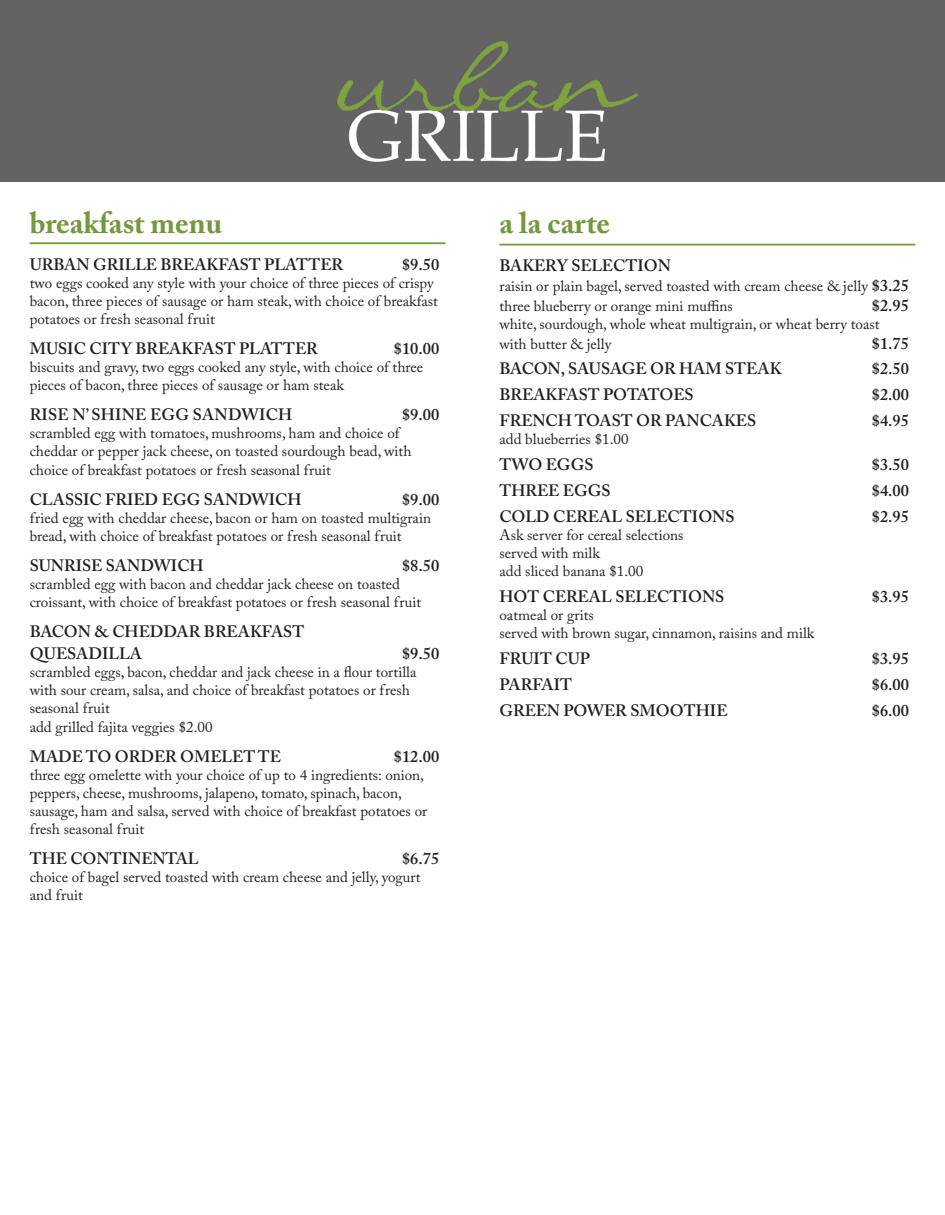
<style>
.page{position:relative;width:945px;height:1215px;background:#fff}
.page>*{position:absolute;margin:0;border:0;box-sizing:border-box;transform-origin:0 0}
.t1{font:700 30px "Adobe Caslon Pro";color:#73983d}
.t2{font:600 16.35px/22.5px "Adobe Caslon Pro";color:#231f20}
.t3{font:15px/18px "Adobe Caslon Pro";color:#231f20}
.s1{font-weight:600;font-size:16.35px}
</style>
<div class="page">
<div style="left:0;top:0;width:945px;height:182px;background:#626363"></div>
<img style="left:337px;top:41px;width:301px;height:121px">
<hr style="left:30px;top:242px;width:416px;height:2px;background:#73983d">
<hr style="left:500px;top:244px;width:415px;height:1px;background:#73983d">
<h1 class="t1" style="left:30px;top:205px;width:194px">breakfast menu</h1>
<p class="t2" style="left:30px;top:253px;width:315px">URBAN GRILLE BREAKFAST PLATTER</p>
<p class="t2" style="left:402px;top:253px;width:39px">$9.50</p>
<p class="t3" style="left:30px;top:274px;width:410px">two eggs cooked any style with your choice of three pieces of crispy bacon, three pieces of sausage or ham steak, with choice of breakfast potatoes or fresh seasonal fruit</p>
<p class="t2" style="left:30px;top:337px;width:290px">MUSIC CITY BREAKFAST PLATTER</p>
<p class="t2" style="left:394px;top:337px;width:47px">$10.00</p>
<p class="t3" style="left:30px;top:358px;width:395px">biscuits and gravy, two eggs cooked any style, with choice of three pieces of bacon, three pieces of sausage or ham steak</p>
<p class="t2" style="left:30px;top:404px;width:264px">RISE N’ SHINE EGG SANDWICH</p>
<p class="t2" style="left:402px;top:404px;width:39px">$9.00</p>
<p class="t3" style="left:30px;top:424px;width:383px">scrambled egg with tomatoes, mushrooms, ham and choice of cheddar or pepper jack cheese, on toasted sourdough bead, with choice of breakfast potatoes or fresh seasonal fruit</p>
<p class="t2" style="left:30px;top:488px;width:273px">CLASSIC FRIED EGG SANDWICH</p>
<p class="t2" style="left:402px;top:488px;width:39px">$9.00</p>
<p class="t3" style="left:30px;top:508px;width:403px">fried egg with cheddar cheese, bacon or ham on toasted multigrain bread, with choice of breakfast potatoes or fresh seasonal fruit</p>
<p class="t2" style="left:30px;top:554px;width:176px">SUNRISE SANDWICH</p>
<p class="t2" style="left:402px;top:554px;width:39px">$8.50</p>
<p class="t3" style="left:30px;top:575px;width:393px">scrambled egg with bacon and cheddar jack cheese on toasted croissant, with choice of breakfast potatoes or fresh seasonal fruit</p>
<p class="t2" style="left:30px;top:620px;width:276px">BACON &amp; CHEDDAR BREAKFAST<br>QUESADILLA</p>
<p class="t2" style="left:402px;top:642px;width:39px">$9.50</p>
<p class="t3" style="left:30px;top:663px;width:388px">scrambled eggs, bacon, cheddar and jack cheese in a flour tortilla with sour cream, salsa, and choice of breakfast potatoes or fresh seasonal fruit<br>add grilled fajita veggies $2.00</p>
<p class="t2" style="left:30px;top:745px;width:253px">MADE TO ORDER OMELET TE</p>
<p class="t2" style="left:394px;top:745px;width:47px">$12.00</p>
<p class="t3" style="left:30px;top:765px;width:399px">three egg omelette with your choice of up to 4 ingredients: onion, peppers, cheese, mushrooms, jalapeno, tomato, spinach, bacon, sausage, ham and salsa, served with choice of breakfast potatoes or fresh seasonal fruit</p>
<p class="t2" style="left:30px;top:847px;width:171px">THE CONTINENTAL</p>
<p class="t2" style="left:402px;top:847px;width:39px">$6.75</p>
<p class="t3" style="left:30px;top:868px;width:392px">choice of bagel served toasted with cream cheese and jelly, yogurt and fruit</p>
<h1 class="t1" style="left:500px;top:205px;width:112px">a la carte</h1>
<p class="t2" style="left:500px;top:255px;width:173px">BAKERY SELECTION</p>
<p class="t3" style="left:500px;top:276px;width:411px;line-height:19.6px">raisin or plain bagel, served toasted with cream cheese &amp; jelly <span class="s1">$3.25 </span>three blueberry or orange mini muffins</p>
<p class="t2" style="left:872px;top:294px;width:39px">$2.95</p>
<p class="t3" style="left:500px;top:314px;width:382px;line-height:19.6px">white, sourdough, whole wheat multigrain, or wheat berry toast with butter &amp; jelly</p>
<p class="t2" style="left:872px;top:332px;width:39px">$1.75</p>
<p class="t2" style="left:500px;top:358px;width:284px">BACON, SAUSAGE OR HAM STEAK</p>
<p class="t2" style="left:872px;top:358px;width:39px">$2.50</p>
<p class="t2" style="left:500px;top:384px;width:196px">BREAKFAST POTATOES</p>
<p class="t2" style="left:872px;top:384px;width:39px">$2.00</p>
<p class="t2" style="left:500px;top:410px;width:258px">FRENCH TOAST OR PANCAKES</p>
<p class="t2" style="left:872px;top:410px;width:39px">$4.95</p>
<p class="t3" style="left:500px;top:430px;width:131px">add blueberries $1.00</p>
<p class="t2" style="left:500px;top:454px;width:95px">TWO EGGS</p>
<p class="t2" style="left:872px;top:454px;width:39px">$3.50</p>
<p class="t2" style="left:500px;top:479px;width:113px">THREE EGGS</p>
<p class="t2" style="left:872px;top:479px;width:39px">$4.00</p>
<p class="t2" style="left:500px;top:505px;width:237px">COLD CEREAL SELECTIONS</p>
<p class="t2" style="left:872px;top:505px;width:39px">$2.95</p>
<p class="t3" style="left:500px;top:526px;width:185px">Ask server for cereal selections served with milk<br>add sliced banana $1.00</p>
<p class="t2" style="left:500px;top:586px;width:226px">HOT CEREAL SELECTIONS</p>
<p class="t2" style="left:872px;top:586px;width:39px">$3.95</p>
<p class="t3" style="left:500px;top:606px;width:316px">oatmeal or grits<br>served with brown sugar, cinnamon, raisins and milk</p>
<p class="t2" style="left:500px;top:648px;width:92px">FRUIT CUP</p>
<p class="t2" style="left:872px;top:648px;width:39px">$3.95</p>
<p class="t2" style="left:500px;top:674px;width:74px">PARFAIT</p>
<p class="t2" style="left:872px;top:674px;width:39px">$6.00</p>
<p class="t2" style="left:500px;top:699px;width:230px">GREEN POWER SMOOTHIE</p>
<p class="t2" style="left:872px;top:699px;width:39px">$6.00</p>
</div>
